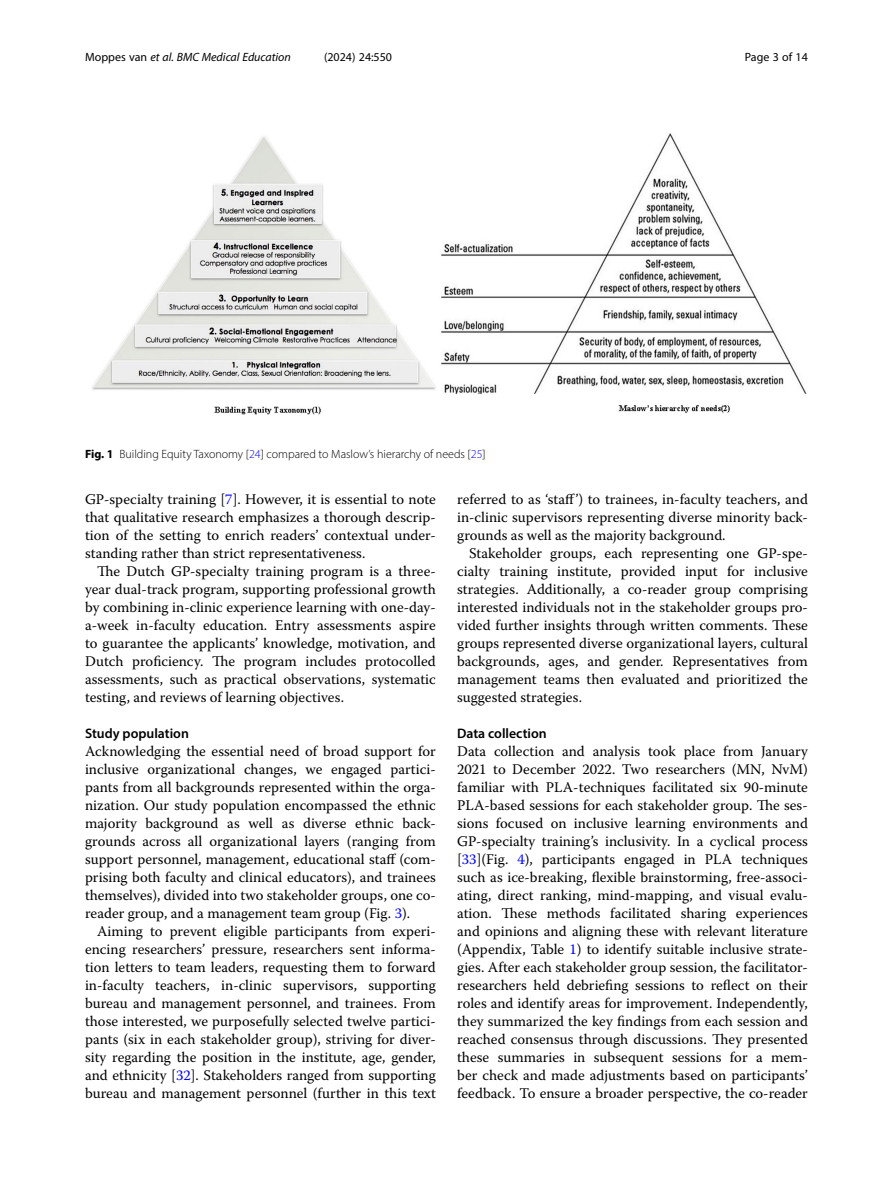
<style>
.page{position:relative;width:893px;height:1191px;background:#fff}
.page>*{position:absolute;margin:0;border:0;box-sizing:border-box;transform-origin:0 0}
.Body_Text_Indent{font:14.7px/18px "Warnock Pro";color:#000;text-align:justify}
.Body_Text{font:14.7px/18px "Warnock Pro";color:#000;text-align:justify}
.Head_2{font:600 13.8px "Myriad Pro";color:#000}
.Figure_Caption{font:300 12px "Myriad Pro";color:#000}
.t1{font:italic 12px "Myriad Pro";color:#000}
.t2{font:12px "Myriad Pro";color:#000}
.s1{font-style:normal}
.s2{font-weight:700}
.s3{color:#00f}
</style>
<div class="page">
<img style="left:92px;top:133px;width:715px;height:282px">
<p class="t1" style="left:85px;top:50px;width:207px"><span class="s1">Moppes van</span> et al. BMC Medical Education</p>
<p class="t2" style="left:324px;top:50px;width:70px">(2024) 24:550</p>
<p class="t2" style="left:745px;top:50px;width:65px">Page 3 of 14</p>
<p class="Figure_Caption" style="left:85px;top:447px;width:402px"><span class="s2">Fig. 1</span> Building Equity Taxonomy [<span class="s3">24</span>] compared to Maslow’s hierarchy of needs [<span class="s3">25</span>]</p>
<p class="Body_Text_Indent" style="left:85px;top:490px;width:352px">GP-specialty training [<span class="s3">7</span>]. However, it is essential to note that qualitative research emphasizes a thorough descrip&shy;tion of the setting to enrich readers’ contextual under&shy;standing rather than strict representativeness.</p>
<p class="Body_Text_Indent" style="left:85px;top:562px;width:352px;text-indent:12px">The Dutch GP-specialty training program is a three&shy;year dual-track program, supporting professional growth by combining in-clinic experience learning with one-day&shy;a-week in-faculty education. Entry assessments aspire to guarantee the applicants’ knowledge, motivation, and Dutch proficiency. The program includes protocolled assessments, such as practical observations, systematic testing, and reviews of learning objectives.</p>
<p class="Head_2" style="left:85px;top:725px;width:105px">Study population</p>
<p class="Body_Text" style="left:85px;top:742px;width:352px">Acknowledging the essential need of broad support for inclusive organizational changes, we engaged partici&shy;pants from all backgrounds represented within the orga&shy;nization. Our study population encompassed the ethnic majority background as well as diverse ethnic back&shy;grounds across all organizational layers (ranging from support personnel, management, educational staff (com&shy;prising both faculty and clinical educators), and trainees themselves), divided into two stakeholder groups, one co&shy;reader group, and a management team group (Fig. <span class="s3">3</span>).</p>
<p class="Body_Text_Indent" style="left:85px;top:922px;width:352px;text-indent:12px">Aiming to prevent eligible participants from experi&shy;encing researchers’ pressure, researchers sent informa&shy;tion letters to team leaders, requesting them to forward in-faculty teachers, in-clinic supervisors, supporting bureau and management personnel, and trainees. From those interested, we purposefully selected twelve partici&shy;pants (six in each stakeholder group), striving for diver&shy;sity regarding the position in the institute, age, gender, and ethnicity [<span class="s3">32</span>]. Stakeholders ranged from supporting bureau and management personnel (further in this text</p>
<p class="Body_Text_Indent" style="left:457px;top:490px;width:352px">referred to as ‘staff’) to trainees, in-faculty teachers, and in-clinic supervisors representing diverse minority back&shy;grounds as well as the majority background.</p>
<p class="Body_Text_Indent" style="left:457px;top:544px;width:352px;text-indent:12px">Stakeholder groups, each representing one GP-spe&shy;cialty training institute, provided input for inclusive strategies. Additionally, a co-reader group comprising interested individuals not in the stakeholder groups pro&shy;vided further insights through written comments. These groups represented diverse organizational layers, cultural backgrounds, ages, and gender. Representatives from management teams then evaluated and prioritized the suggested strategies.</p>
<p class="Head_2" style="left:457px;top:725px;width:91px">Data collection</p>
<p class="Body_Text" style="left:457px;top:742px;width:352px">Data collection and analysis took place from January 2021 to December 2022. Two researchers (MN, NvM) familiar with PLA-techniques facilitated six 90-minute PLA-based sessions for each stakeholder group. The ses&shy;sions focused on inclusive learning environments and GP-specialty training’s inclusivity. In a cyclical process [<span class="s3">33</span>](Fig. <span class="s3">4</span>), participants engaged in PLA techniques such as ice-breaking, flexible brainstorming, free-associ&shy;ating, direct ranking, mind-mapping, and visual evalu&shy;ation. These methods facilitated sharing experiences and opinions and aligning these with relevant literature (Appendix, Table <span class="s3">1</span>) to identify suitable inclusive strate&shy;gies. After each stakeholder group session, the facilitator&shy;researchers held debriefing sessions to reflect on their roles and identify areas for improvement. Independently, they summarized the key findings from each session and reached consensus through discussions. They presented these summaries in subsequent sessions for a mem&shy;ber check and made adjustments based on participants’ feedback. To ensure a broader perspective, the co-reader</p>
</div>
